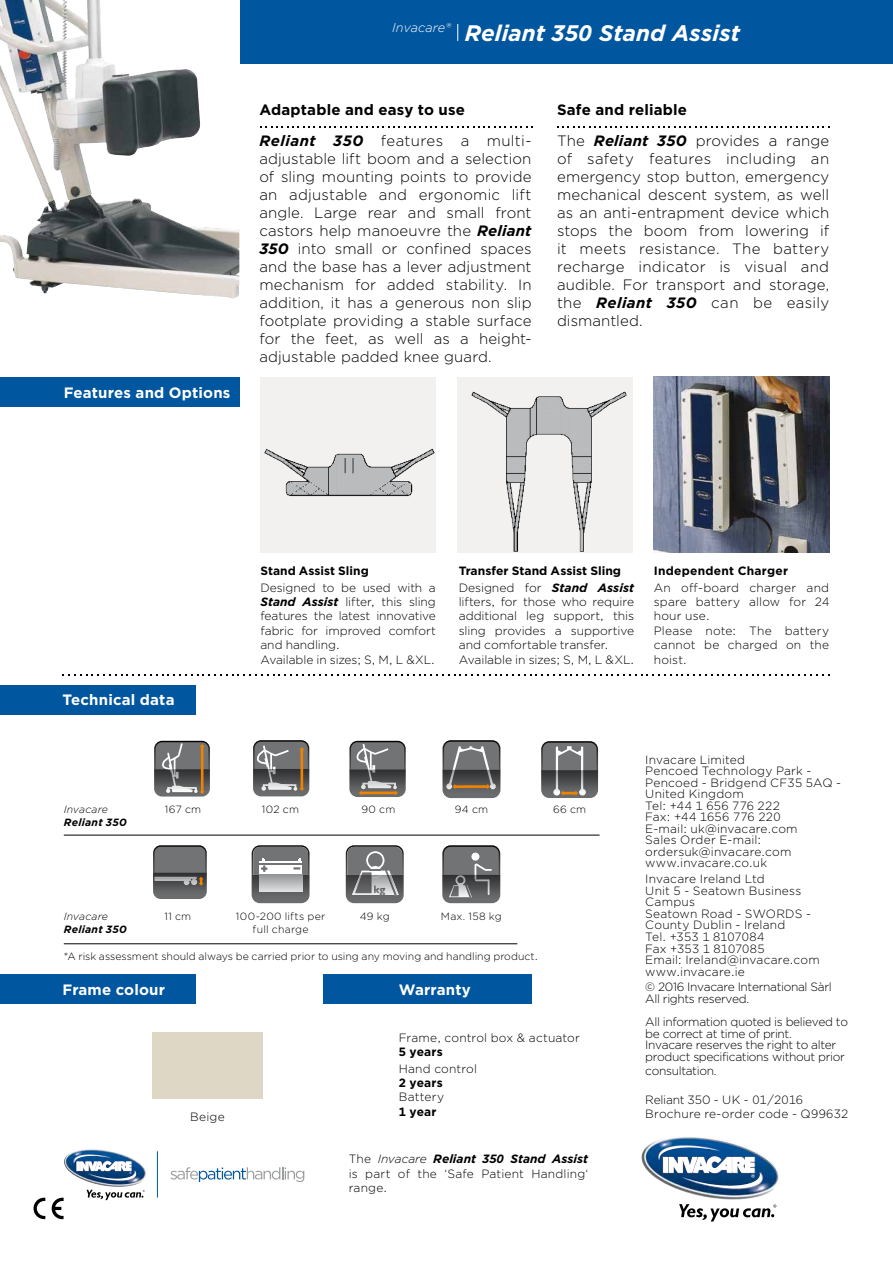
<style>
.page{position:relative;width:893px;height:1263px;background:#fff}
.page>*{position:absolute;margin:0;border:0;box-sizing:border-box;transform-origin:0 0}
.t1{font:italic 700 22.5px "Gotham";letter-spacing:.005em;color:#fff}
.t2{font:300 15px/18px "Gotham";letter-spacing:.005em;color:#000;text-align:justify}
.t3{font:700 15px "Gotham";letter-spacing:.01em;color:#fff}
.t4{font:700 15px/30.8px "Gotham";letter-spacing:.01em;color:#000}
.t5{font:300 12px/11.6px "Gotham";color:#000}
.t6{font:300 12px/11.6px "Gotham";letter-spacing:-.03em;color:#000}
.t7{font:300 12px/14.4px "Gotham";letter-spacing:.02em;color:#000}
.t8{font:700 12px/16.5px "Gotham";letter-spacing:.005em;color:#000}
.t9{font:300 12px "Gotham";letter-spacing:.025em;color:#000}
.t10{font:700 10.95px "Gill Sans";color:#727375}
.t11{font:300 10.5px "Gotham";letter-spacing:.005em;color:#000}
.t12{font:300 10.5px/12.6px "Gotham";letter-spacing:.025em;color:#000;text-align:center}
.t13{font:italic 700 10.5px "Gotham";letter-spacing:.025em;color:#000}
.t14{font:italic 300 10.5px "Gotham";letter-spacing:.015em;color:#000}
.s1{font-style:italic}
.s2{font-weight:300}
.s3{font-weight:700;font-style:italic}
.s4{font-weight:700}
</style>
<div class="page">
<div style="left:227px;top:0;width:666px;height:64px;background:#00569f"></div>
<svg style="left:44px;top:0;width:195px;height:299px"></svg>
<img style="left:0;top:0;width:87px;height:293px">
<svg style="left:457px;top:24px;width:1px;height:17px"></svg>
<div style="left:260px;top:377px;width:176px;height:175px;background:#f3f1ef"></div>
<img style="left:264px;top:448px;width:171px;height:49px">
<div style="left:0;top:685px;width:196px;height:29px;background:#00569f"></div>
<svg style="left:62px;top:674px;width:767px;height:2px"></svg>
<svg style="left:260px;top:126px;width:273px;height:2px"></svg>
<svg style="left:557px;top:126px;width:272px;height:2px"></svg>
<img style="left:459px;top:377px;width:173px;height:175px">
<img style="left:641px;top:1137px;width:138px;height:63px">
<img style="left:658px;top:1143px;width:104px;height:48px">
<svg style="left:679px;top:1204px;width:97px;height:17px"></svg>
<div style="left:0;top:974px;width:196px;height:30px;background:#00569f"></div>
<div style="left:0;top:377px;width:239px;height:30px;background:#00569f"></div>
<img style="left:654px;top:377px;width:175px;height:175px">
<hr style="left:64px;top:835px;width:536px;height:1px;background:#000">
<svg style="left:252px;top:845px;width:58px;height:30px"></svg>
<hr style="left:258px;top:863px;width:45px;height:2px;background:#727375">
<img style="left:252px;top:875px;width:58px;height:28px">
<svg style="left:259px;top:875px;width:43px;height:16px"></svg>
<svg style="left:154px;top:741px;width:56px;height:55px;background:#76726e"></svg>
<svg style="left:541px;top:741px;width:57px;height:57px;background:#717070"></svg>
<svg style="left:253px;top:740px;width:56px;height:56px;background:#777471"></svg>
<svg style="left:443px;top:740px;width:57px;height:58px;background:#706e6b"></svg>
<hr style="left:64px;top:943px;width:453px;height:1px;background:#000">
<img style="left:346px;top:896px;width:58px;height:7px">
<svg style="left:346px;top:845px;width:58px;height:51px;background:#818284"></svg>
<svg style="left:153px;top:845px;width:54px;height:54px;background:#6b6c6c"></svg>
<svg style="left:442px;top:845px;width:58px;height:58px;background:#6f7072"></svg>
<svg style="left:349px;top:741px;width:57px;height:56px;background:#777572"></svg>
<svg style="left:52px;top:1198px;width:12px;height:21px"></svg>
<svg style="left:34px;top:1198px;width:11px;height:21px"></svg>
<div style="left:323px;top:974px;width:209px;height:30px;background:#00569f"></div>
<svg style="left:170px;top:1167px;width:134px;height:15px"></svg>
<img style="left:64px;top:1149px;width:82px;height:38px">
<svg style="left:74px;top:1153px;width:62px;height:29px"></svg>
<svg style="left:87px;top:1190px;width:58px;height:10px"></svg>
<hr style="left:157px;top:1151px;width:1px;height:46px;background:#00569f">
<h1 class="t1" style="left:392px;top:18px;width:349px"><sup>Invacare®</sup> Reliant 350 Stand Assist</h1>
<p class="t3" style="left:64px;top:382px;width:168px">Features and Options</p>
<p class="t4" style="left:259px;top:94px;width:274px">Adaptable and easy to use<br><span class="s1">Reliant 350</span> <span class="s2">features a multi-</span></p>
<p class="t2" style="left:259px;top:149px;width:274px">adjustable lift boom and a selection of sling mounting points to provide an adjustable and ergonomic lift angle. Large rear and small front castors help manoeuvre the <span class="s3">Reliant 350</span> into small or confined spaces and the base has a lever adjustment mechanism for added stability. In addition, it has a generous non slip footplate providing a stable surface for the feet, as well as a height&shy;adjustable padded knee guard.</p>
<p class="t2" style="left:557px;top:94px;width:274px;line-height:30.8px"><span class="s4">Safe and reliable<br></span>The <span class="s3">Reliant 350</span> provides a range</p>
<p class="t2" style="left:557px;top:149px;width:274px">of safety features including an emergency stop button, emergency mechanical descent system, as well as an anti-entrapment device which stops the boom from lowering if it meets resistance. The battery recharge indicator is visual and audible. For transport and storage, the <span class="s3">Reliant 350</span> can be easily dismantled.</p>
<p class="t3" style="left:63px;top:690px;width:113px">Technical data</p>
<p class="t8" style="left:260px;top:562px;width:110px">Stand Assist Sling</p>
<p class="t5" style="left:260px;top:580px;width:177px;line-height:14.4px">Designed to be used with a<br><span class="s3">Stand Assist</span> lifter, this sling features the latest innovative fabric for improved comfort and handling.<br>Available in sizes; S, M, L &amp;XL.</p>
<p class="t8" style="left:459px;top:562px;width:177px">Transfer Stand Assist Sling<br><span class="s2">Designed for</span> <span class="s1">Stand Assist</span></p>
<p class="t5" style="left:459px;top:594px;width:177px;line-height:14.4px">lifters, for those who require additional leg support, this sling provides a supportive and comfortable transfer.<br>Available in sizes; S, M, L &amp;XL.</p>
<p class="t8" style="left:654px;top:562px;width:136px">Independent Charger</p>
<p class="t7" style="left:654px;top:580px;width:177px">An off-board charger and spare battery allow for 24 hour use.<br>Please note: The battery cannot be charged on the hoist.</p>
<p class="t14" style="left:64px;top:803px;width:46px">Invacare</p>
<p class="t13" style="left:64px;top:815px;width:64px">Reliant 350</p>
<p class="t14" style="left:64px;top:910px;width:46px">Invacare</p>
<p class="t13" style="left:64px;top:922px;width:64px">Reliant 350</p>
<p class="t11" style="left:165px;top:803px;width:38px">167 cm</p>
<p class="t11" style="left:262px;top:803px;width:39px">102 cm</p>
<p class="t11" style="left:455px;top:803px;width:35px">94 cm</p>
<p class="t11" style="left:553px;top:803px;width:35px">66 cm</p>
<p class="t11" style="left:361px;top:803px;width:35px">90 cm</p>
<p class="t10" style="left:374px;top:883px;width:13px">kg</p>
<p class="t12" style="left:236px;top:910px;width:91px">100-200 lifts per full charge</p>
<p class="t11" style="left:165px;top:910px;width:28px">11 cm</p>
<p class="t11" style="left:441px;top:910px;width:62px">Max. 158 kg</p>
<p class="t11" style="left:360px;top:910px;width:31px">49 kg</p>
<p class="t11" style="left:64px;top:949px;width:475px">*A risk assessment should always be carried prior to using any moving and handling product.</p>
<p class="t3" style="left:63px;top:979px;width:104px">Frame colour</p>
<p class="t5" style="left:190px;top:1110px;width:36px">Beige</p>
<p class="t3" style="left:399px;top:979px;width:74px">Warranty</p>
<p class="t5" style="left:399px;top:1031px;width:183px">Frame, control box &amp; actuator</p>
<p class="t8" style="left:399px;top:1043px;width:46px">5 years</p>
<p class="t5" style="left:399px;top:1062px;width:80px">Hand control</p>
<p class="t8" style="left:399px;top:1074px;width:46px">2 years</p>
<p class="t9" style="left:399px;top:1090px;width:47px">Battery</p>
<p class="t8" style="left:399px;top:1103px;width:39px">1 year</p>
<p class="t5" style="left:349px;top:1151px;width:241px;line-height:14.4px;text-align:justify">The <span class="s1">Invacare</span> <span class="s3">Reliant 350 Stand Assist </span>is part of the ‘Safe Patient Handling‘ range.</p>
<p class="t5" style="left:645px;top:753px;width:197px">Invacare Limited<br>Pencoed Technology Park -<br>Pencoed - Bridgend CF35 5AQ -<br>United Kingdom<br>Tel: +44 1 656 776 222<br>Fax: +44 1656 776 220<br>E-mail: uk@invacare.com<br>Sales Order E-mail: ordersuk@invacare.com www.invacare.co.uk</p>
<p class="t5" style="left:645px;top:873px;width:176px">Invacare Ireland Ltd<br>Unit 5 - Seatown Business<br>Campus<br>Seatown Road - SWORDS -<br>County Dublin - Ireland<br>Tel. +353 1 8107084<br>Fax +353 1 8107085<br>Email: Ireland@invacare.com www.invacare.ie</p>
<p class="t6" style="left:645px;top:981px;width:188px">© 2016 Invacare International Sàrl<br>All rights reserved.</p>
<p class="t6" style="left:645px;top:1016px;width:204px">All information quoted is believed to be correct at time of print.<br>Invacare reserves the right to alter product specifications without prior</p>
<p class="t6" style="left:645px;top:1065px;width:73px">consultation.</p>
<p class="t5" style="left:645px;top:1092px;width:205px;line-height:14.4px">Reliant 350 - UK - 01/2016<br>Brochure re-order code - Q99632</p>
</div>
